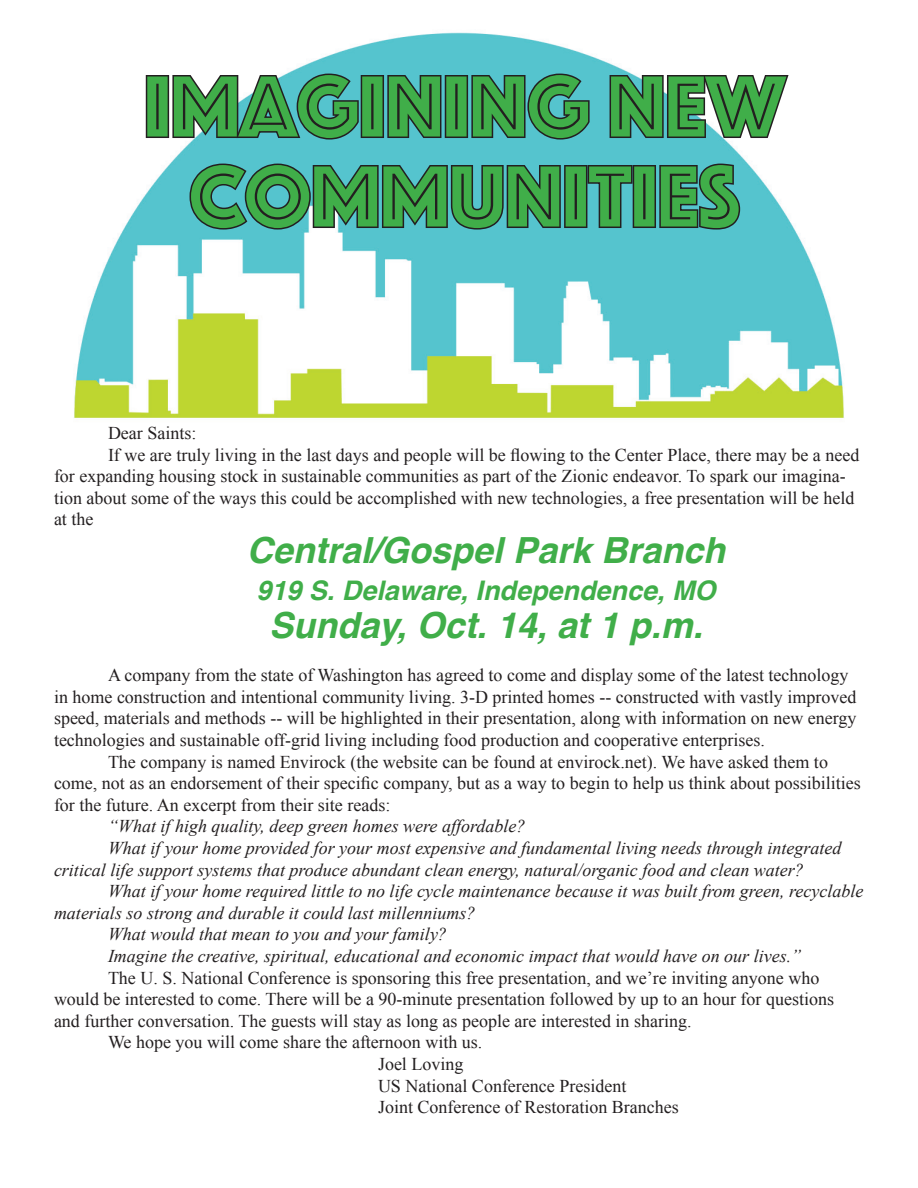
<style>
.page{position:relative;width:918px;height:1188px;background:#fff}
.page>*{position:absolute;margin:0;border:0;box-sizing:border-box;transform-origin:0 0}
.t1{font:90px/90px "Phosphate Inline";color:#40ae49;text-align:center}
.t2{font:italic 700 36px "Helvetica";color:#40ae49}
.t3{font:italic 700 27px "Helvetica";color:#40ae49}
.t4{font:18px/21.6px "Times New Roman";color:#231f20}
.t5{font:italic 18px/21.6px "Times New Roman";color:#231f20}
</style>
<div class="page">
<img style="left:74px;top:32px;width:770px;height:386px">
<svg style="left:144px;top:72px;width:447px;height:69px"></svg>
<svg style="left:608px;top:73px;width:183px;height:67px"></svg>
<svg style="left:188px;top:162px;width:554px;height:69px"></svg>
<p class="t1" style="left:144px;top:57px;width:642px">IMAGINING NEW<br>COMMUNITIES</p>
<p class="t4" style="left:108px;top:422px;width:90px">Dear Saints:</p>
<p class="t4" style="left:54px;top:444px;width:807px;text-indent:54px">If we are truly living in the last days and people will be flowing to the Center Place, there may be a need for expanding housing stock in sustainable communities as part of the Zionic endeavor. To spark our imagina&shy;tion about some of the ways this could be accomplished with new technologies, a free presentation will be held at the</p>
<p class="t2" style="left:247px;top:521px;width:480px">Central/Gospel Park Branch</p>
<p class="t3" style="left:256px;top:569px;width:461px">919 S. Delaware, Independence, MO</p>
<p class="t2" style="left:269px;top:596px;width:435px">Sunday, Oct. 14, at 1 p.m.</p>
<p class="t4" style="left:54px;top:664px;width:804px;text-indent:54px">A company from the state of Washington has agreed to come and display some of the latest technology in home construction and intentional community living. 3-D printed homes -- constructed with vastly improved speed, materials and methods -- will be highlighted in their presentation, along with information on new energy technologies and sustainable off-grid living including food production and cooperative enterprises.</p>
<p class="t4" style="left:54px;top:750px;width:808px;text-indent:54px">The company is named Envirock (the website can be found at envirock.net). We have asked them to come, not as an endorsement of their specific company, but as a way to begin to help us think about possibilities for the future. An excerpt from their site reads:</p>
<p class="t5" style="left:108px;top:815px;width:419px">“What if high quality, deep green homes were affordable?</p>
<p class="t5" style="left:54px;top:837px;width:789px;text-indent:54px">What if your home provided for your most expensive and fundamental living needs through integrated critical life support systems that produce abundant clean energy, natural/organic food and clean water?</p>
<p class="t5" style="left:54px;top:880px;width:811px;text-indent:54px">What if your home required little to no life cycle maintenance because it was built from green, recyclable materials so strong and durable it could last millenniums?</p>
<p class="t5" style="left:108px;top:923px;width:340px">What would that mean to you and your family?</p>
<p class="t5" style="left:108px;top:945px;width:695px">Imagine the creative, spiritual, educational and economic impact that would have on our lives.”</p>
<p class="t4" style="left:54px;top:966px;width:782px;text-indent:54px">The U. S. National Conference is sponsoring this free presentation, and we’re inviting anyone who would be interested to come. There will be a 90-minute presentation followed by up to an hour for questions and further conversation. The guests will stay as long as people are interested in sharing.</p>
<p class="t4" style="left:108px;top:1031px;width:376px">We hope you will come share the afternoon with us.</p>
<p class="t4" style="left:378px;top:1053px;width:87px">Joel Loving</p>
<p class="t4" style="left:378px;top:1074px;width:250px">US National Conference President</p>
<p class="t4" style="left:378px;top:1096px;width:302px">Joint Conference of Restoration Branches</p>
</div>
